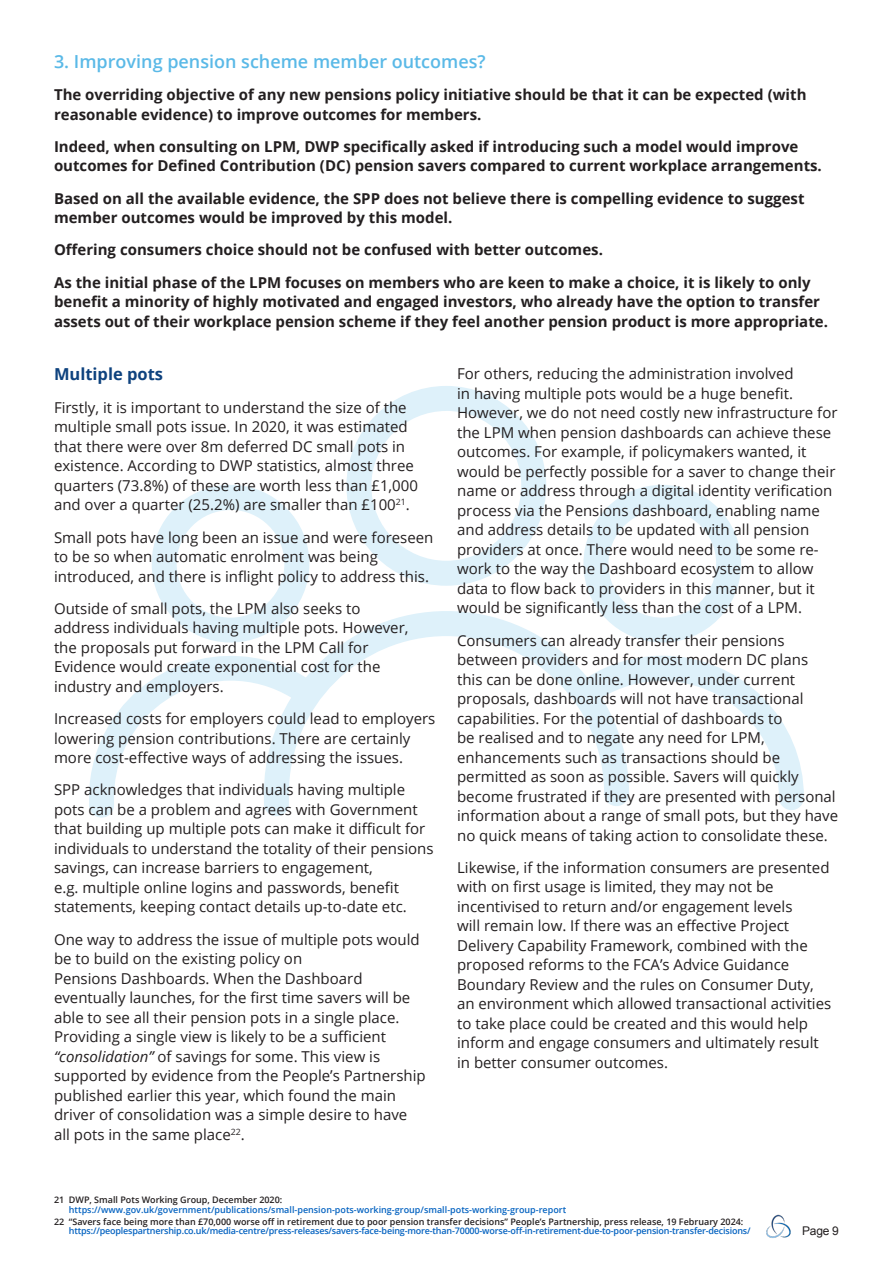
<style>
.page{position:relative;width:893px;height:1263px;background:#fff}
.page>*{position:absolute;margin:0;border:0;box-sizing:border-box;transform-origin:0 0}
.t1{font:600 18px "Open Sans";color:#5ab9e7}
.Sub_Title{font:700 16.5px "Open Sans";color:#0e427e}
.body_text{font:15px/19.5px "Open Sans";color:#231f20}
.body_text-2{font:700 15px/19.5px "Open Sans";color:#231f20}
.t2{font:12px "Arial";color:#231f20}
.Footnote{font:600 9px/9.8px "Open Sans";letter-spacing:-.02em;color:#0563c1}
.Footnote-2{font:600 9px/9.8px "Open Sans";color:#0563c1}
.s1{font-style:italic}
.s2{color:#231f20}
</style>
<div class="page">
<img style="left:766px;top:1214px;width:25px;height:24px">
<svg style="left:346px;top:386px;width:200px;height:200px"></svg>
<svg style="left:152px;top:485px;width:157px;height:104px"></svg>
<svg style="left:583px;top:485px;width:158px;height:104px"></svg>
<svg style="left:89px;top:589px;width:715px;height:229px"></svg>
<p class="t1" style="left:54px;top:49px;width:433px">3. Improving pension scheme member outcomes?</p>
<p class="body_text-2" style="left:54px;top:84px;width:754px">The overriding objective of any new pensions policy initiative should be that it can be expected (with reasonable evidence) to improve outcomes for members.</p>
<p class="body_text-2" style="left:54px;top:136px;width:769px">Indeed, when consulting on LPM, DWP specifically asked if introducing such a model would improve outcomes for Defined Contribution (DC) pension savers compared to current workplace arrangements.</p>
<p class="body_text-2" style="left:54px;top:188px;width:752px">Based on all the available evidence, the SPP does not believe there is compelling evidence to suggest member outcomes would be improved by this model.</p>
<p class="body_text-2" style="left:54px;top:240px;width:550px">Offering consumers choice should not be confused with better outcomes.</p>
<p class="body_text-2" style="left:54px;top:272px;width:775px">As the initial phase of the LPM focuses on members who are keen to make a choice, it is likely to only benefit a minority of highly motivated and engaged investors, who already have the option to transfer assets out of their workplace pension scheme if they feel another pension product is more appropriate.</p>
<p class="Sub_Title" style="left:54px;top:363px;width:111px">Multiple pots</p>
<p class="body_text" style="left:54px;top:397px;width:366px">Firstly, it is important to understand the size of the multiple small pots issue. In 2020, it was estimated that there were over 8m deferred DC small pots in existence. According to DWP statistics, almost three quarters (73.8%) of these are worth less than £1,000 and over a quarter (25.2%) are smaller than £100<sup>21</sup>.</p>
<p class="body_text" style="left:54px;top:527px;width:381px">Small pots have long been an issue and were foreseen to be so when automatic enrolment was being introduced, and there is inflight policy to address this.</p>
<p class="body_text" style="left:54px;top:598px;width:356px">Outside of small pots, the LPM also seeks to address individuals having multiple pots. However, the proposals put forward in the LPM Call for Evidence would create exponential cost for the industry and employers.</p>
<p class="body_text" style="left:54px;top:708px;width:383px">Increased costs for employers could lead to employers lowering pension contributions. There are certainly more cost-effective ways of addressing the issues.</p>
<p class="body_text" style="left:54px;top:780px;width:381px">SPP acknowledges that individuals having multiple pots can be a problem and agrees with Government that building up multiple pots can make it difficult for individuals to understand the totality of their pensions savings, can increase barriers to engagement,<br>e.g. multiple online logins and passwords, benefit statements, keeping contact details up-to-date etc.</p>
<p class="body_text" style="left:54px;top:929px;width:373px">One way to address the issue of multiple pots would be to build on the existing policy on<br>Pensions Dashboards. When the Dashboard eventually launches, for the first time savers will be able to see all their pension pots in a single place.<br>Providing a single view is likely to be a sufficient <span class="s1">“consolidation”</span> of savings for some. This view is supported by evidence from the People’s Partnership published earlier this year, which found the main driver of consolidation was a simple desire to have all pots in the same place<sup>22</sup>.</p>
<p class="body_text" style="left:457px;top:364px;width:382px">For others, reducing the administration involved<br>in having multiple pots would be a huge benefit.<br>However, we do not need costly new infrastructure for the LPM when pension dashboards can achieve these outcomes. For example, if policymakers wanted, it would be perfectly possible for a saver to change their name or address through a digital identity verification process via the Pensions dashboard, enabling name and address details to be updated with all pension providers at once. There would need to be some re&shy;work to the way the Dashboard ecosystem to allow data to flow back to providers in this manner, but it would be significantly less than the cost of a LPM.</p>
<p class="body_text" style="left:457px;top:630px;width:382px">Consumers can already transfer their pensions between providers and for most modern DC plans<br>this can be done online. However, under current proposals, dashboards will not have transactional capabilities. For the potential of dashboards to<br>be realised and to negate any need for LPM, enhancements such as transactions should be permitted as soon as possible. Savers will quickly become frustrated if they are presented with personal information about a range of small pots, but they have no quick means of taking action to consolidate these.</p>
<p class="body_text" style="left:457px;top:857px;width:376px">Likewise, if the information consumers are presented with on first usage is limited, they may not be incentivised to return and/or engagement levels<br>will remain low. If there was an effective Project Delivery Capability Framework, combined with the proposed reforms to the FCA’s Advice Guidance Boundary Review and the rules on Consumer Duty, an environment which allowed transactional activities to take place could be created and this would help inform and engage consumers and ultimately result in better consumer outcomes.</p>
<p class="Footnote-2" style="left:69px;top:1195px;width:499px;text-indent:-15px"><span class="s2">21 DWP, Small Pots Working Group, December 2020: </span>https://www.gov.uk/government/publications/small-pension-pots-working-group/small-pots-working-group-report</p>
<p class="Footnote" style="left:69px;top:1216px;width:683px;text-indent:-15px"><span class="s2">22 “Savers face being more than £70,000 worse off in retirement due to poor pension transfer decisions” People’s Partnership, press release, 19 February 2024: </span>https://peoplespartnership.co.uk/media-centre/press-releases/savers-face-being-more-than-70000-worse-off-in-retirement-due-to-poor-pension-transfer-decisions/</p>
<p class="t2" style="left:802px;top:1222px;width:38px">Page 9</p>
</div>
